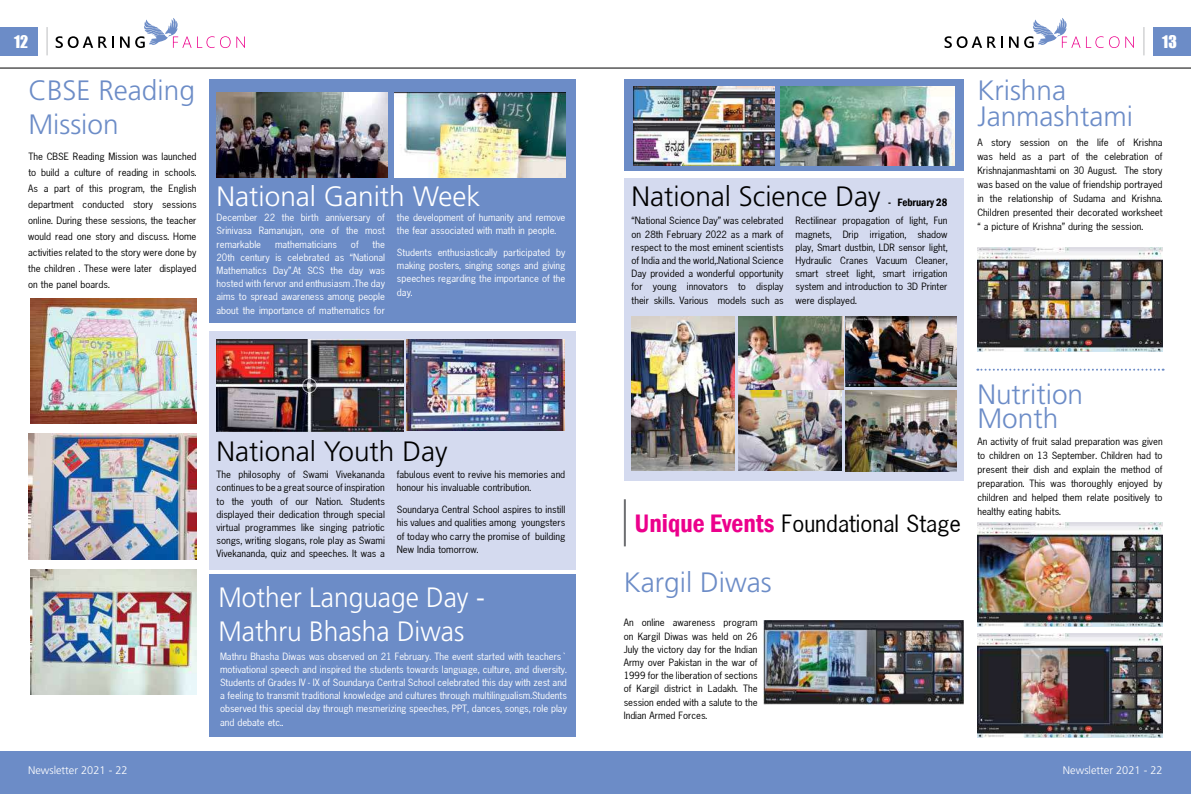
<style>
.page{position:relative;width:1191px;height:794px;background:#fff}
.page>*{position:absolute;margin:0;border:0;box-sizing:border-box;transform-origin:0 0}
.t1{font:300 28px/33.6px "Frutiger LT Std";color:#6c8cc7}
.t2{font:300 28px/33.6px "Frutiger LT Std";color:#fff;scale:.94 1}
.t3{font:300 28px "Frutiger LT Std";color:#000}
.t4{font:300 28px "Frutiger LT Std";color:#fff}
.t5{font:26px "News Gothic";color:#000}
.t6{font:16px "Impact";color:#fff}
.t7{font:11px/13.2px "News Gothic";color:#000;text-align:justify}
.t8{font:11px/13.2px "News Gothic";color:#fff;text-align:justify}
.t9{font:300 11px "Frutiger LT Std";color:#fff}
.t10{font:600 condensed 11px "Franklin Gothic";color:#000}
.s1{font-family:"Franklin Gothic";font-weight:600;font-stretch:condensed;color:#ec008c}
</style>
<div class="page">
<div style="left:0;top:751px;width:595px;height:43px;background:#6c8cc7"></div>
<div style="left:595px;top:751px;width:596px;height:43px;background:#6c8cc7"></div>
<svg style="left:47px;top:27px;width:1px;height:28px"></svg>
<div style="left:0;top:27px;width:38px;height:28px;background:#6c8cc7"></div>
<svg style="left:1143px;top:27px;width:1px;height:28px"></svg>
<div style="left:1153px;top:27px;width:38px;height:28px;background:#6c8cc7"></div>
<hr style="left:0;top:68px;width:1191px;height:1px;background:#000">
<svg style="left:55px;top:18px;width:190px;height:30px"></svg>
<svg style="left:1086px;top:36px;width:17px;height:12px"></svg>
<svg style="left:1109px;top:36px;width:10px;height:12px"></svg>
<svg style="left:1125px;top:36px;width:8px;height:12px"></svg>
<svg style="left:944px;top:18px;width:136px;height:30px"></svg>
<div style="left:209px;top:79px;width:366px;height:244px;background:#6c8cc7"></div>
<div style="left:624px;top:79px;width:339px;height:92px;background:#6c8cc7"></div>
<div style="left:209px;top:574px;width:366px;height:163px;background:#6c8cc7"></div>
<div style="left:209px;top:331px;width:366px;height:238px;background:#d4daef"></div>
<img style="left:30px;top:299px;width:167px;height:124px">
<img style="left:216px;top:92px;width:172px;height:86px">
<img style="left:394px;top:92px;width:171px;height:86px">
<img style="left:216px;top:339px;width:188px;height:92px">
<img style="left:407px;top:339px;width:158px;height:92px">
<div style="left:624px;top:179px;width:339px;height:302px;background:#d4daef"></div>
<img style="left:28px;top:433px;width:169px;height:126px">
<img style="left:30px;top:569px;width:167px;height:125px">
<img style="left:633px;top:86px;width:141px;height:79px">
<img style="left:780px;top:86px;width:174px;height:79px">
<img style="left:631px;top:316px;width:103px;height:155px">
<img style="left:738px;top:316px;width:105px;height:73px">
<img style="left:738px;top:391px;width:103px;height:80px">
<img style="left:763px;top:620px;width:200px;height:84px">
<img style="left:977px;top:247px;width:185px;height:104px">
<svg style="left:977px;top:369px;width:186px;height:2px"></svg>
<img style="left:977px;top:522px;width:185px;height:104px">
<img style="left:977px;top:633px;width:185px;height:104px">
<img style="left:845px;top:316px;width:111px;height:71px">
<img style="left:845px;top:391px;width:111px;height:80px">
<hr style="left:624px;top:499px;width:2px;height:47px;background:#6d6e71">
<h3 class="t6" style="left:14px;top:29px;width:16px">12</h3>
<h3 class="t6" style="left:1162px;top:29px;width:16px">13</h3>
<h1 class="t1" style="left:28px;top:74px;width:168px">CBSE Reading<br>Mission</h1>
<p class="t7" style="left:28px;top:148px;width:170px;line-height:16.1px">The CBSE Reading Mission was launched to build a culture of reading in schools.<br>As a part of this program, the English department conducted story sessions online. During these sessions, the teacher would read one story and discuss. Home activities related to the story were done by the children . These were later displayed on the panel boards.</p>
<h1 class="t4" style="left:216px;top:181px;width:265px">National Ganith Week</h1>
<p class="t8" style="left:216px;top:211px;width:170px">December 22 the birth anniversary of Srinivasa Ramanujan, one of the most remarkable</p>
<p class="t8" style="left:275px;top:237px;width:64px">mathematicians</p>
<p class="t8" style="left:351px;top:237px;width:9px">of</p>
<p class="t8" style="left:216px;top:237px;width:170px;text-indent:156px">the 20th century is celebrated as “National Mathematics Day”.At SCS the day was hosted with fervor and enthusiasm .The day aims to spread awareness among people about the importance of mathematics for</p>
<p class="t8" style="left:397px;top:211px;width:170px">the development of humanity and remove the fear associated with math in people.</p>
<p class="t8" style="left:397px;top:246px;width:170px">Students enthusiastically participated by making posters, singing songs and giving speeches regarding the importance of the day.</p>
<p class="t9" style="left:28px;top:764px;width:101px">Newsletter 2021 - 22</p>
<h1 class="t3" style="left:216px;top:435px;width:232px">National Youth Day</h1>
<p class="t7" style="left:216px;top:468px;width:170px">The philosophy of Swami Vivekananda continues to be a great source of inspiration to the youth of our Nation. Students displayed their dedication through special virtual programmes like singing patriotic songs, writing slogans, role play as Swami Vivekananda, quiz and speeches. It was a</p>
<p class="t7" style="left:397px;top:468px;width:170px">fabulous event to revive his memories and honour his invaluable contribution.</p>
<p class="t7" style="left:397px;top:503px;width:170px">Soundarya Central School aspires to instill his values and qualities among youngsters of today who carry the promise of building New India tomorrow.</p>
<h1 class="t2" style="left:218px;top:581px;width:285px">Mother Language Day -<br>Mathru Bhasha Diwas</h1>
<p class="t8" style="left:220px;top:649px;width:348px">Mathru Bhasha Diwas was observed on 21 February. The event started with teachers’ motivational speech and inspired the students towards language, culture, and diversity.<br>Students of Grades IV - IX of Soundarya Central School celebrated this day with zest and a feeling to transmit traditional knowledge and cultures through multilingualism.Students observed this special day through mesmerizing speeches, PPT, dances, songs, role play and debate etc..</p>
<h1 class="t3" style="left:631px;top:181px;width:250px">National Science Day</h1>
<p class="t10" style="left:888px;top:195px;width:61px">- February 28</p>
<p class="t7" style="left:631px;top:214px;width:154px">“National Science Day” was celebrated on 28th February 2022 as a mark of respect to the most eminent scientists of India and the world,.National Science Day provided a wonderful opportunity for young innovators to display their skills. Various models such as</p>
<p class="t7" style="left:795px;top:214px;width:153px">Rectilinear propagation of light, Fun magnets, Drip irrigation, shadow play, Smart dustbin, LDR sensor light, Hydraulic Cranes Vacuum Cleaner, smart street light, smart irrigation system and introduction to 3D Printer were displayed.</p>
<h1 class="t1" style="left:977px;top:78px;width:157px;line-height:26px">Krishna<br>Janmashtami</h1>
<p class="t7" style="left:977px;top:136px;width:187px;line-height:14px">A story session on the life of Krishna was held as a part of the celebration of Krishnajanmashtami on 30 August. The story was based on the value of friendship portrayed in the relationship of Sudama and Krishna.<br>Children presented their decorated worksheet “ a picture of Krishna” during the session.</p>
<h2 class="t5" style="left:634px;top:509px;width:328px"><span class="s1">Unique Events</span> Foundational Stage</h2>
<h1 class="t1" style="left:624px;top:566px;width:149px">Kargil Diwas</h1>
<p class="t7" style="left:624px;top:616px;width:135px">An online awareness program on Kargil Diwas was held on 26<br>July the victory day for the Indian Army over Pakistan in the war of 1999 for the liberation of sections of Kargil district in Ladakh. The session ended with a salute to the Indian Armed Forces.</p>
<h1 class="t1" style="left:977px;top:382px;width:107px;line-height:24px">Nutrition<br>Month</h1>
<p class="t7" style="left:977px;top:434px;width:187px;line-height:14px">An activity of fruit salad preparation was given to children on 13 September. Children had to present their dish and explain the method of preparation. This was thoroughly enjoyed by children and helped them relate positively to healthy eating habits.</p>
<p class="t9" style="left:1063px;top:764px;width:101px">Newsletter 2021 - 22</p>
</div>
